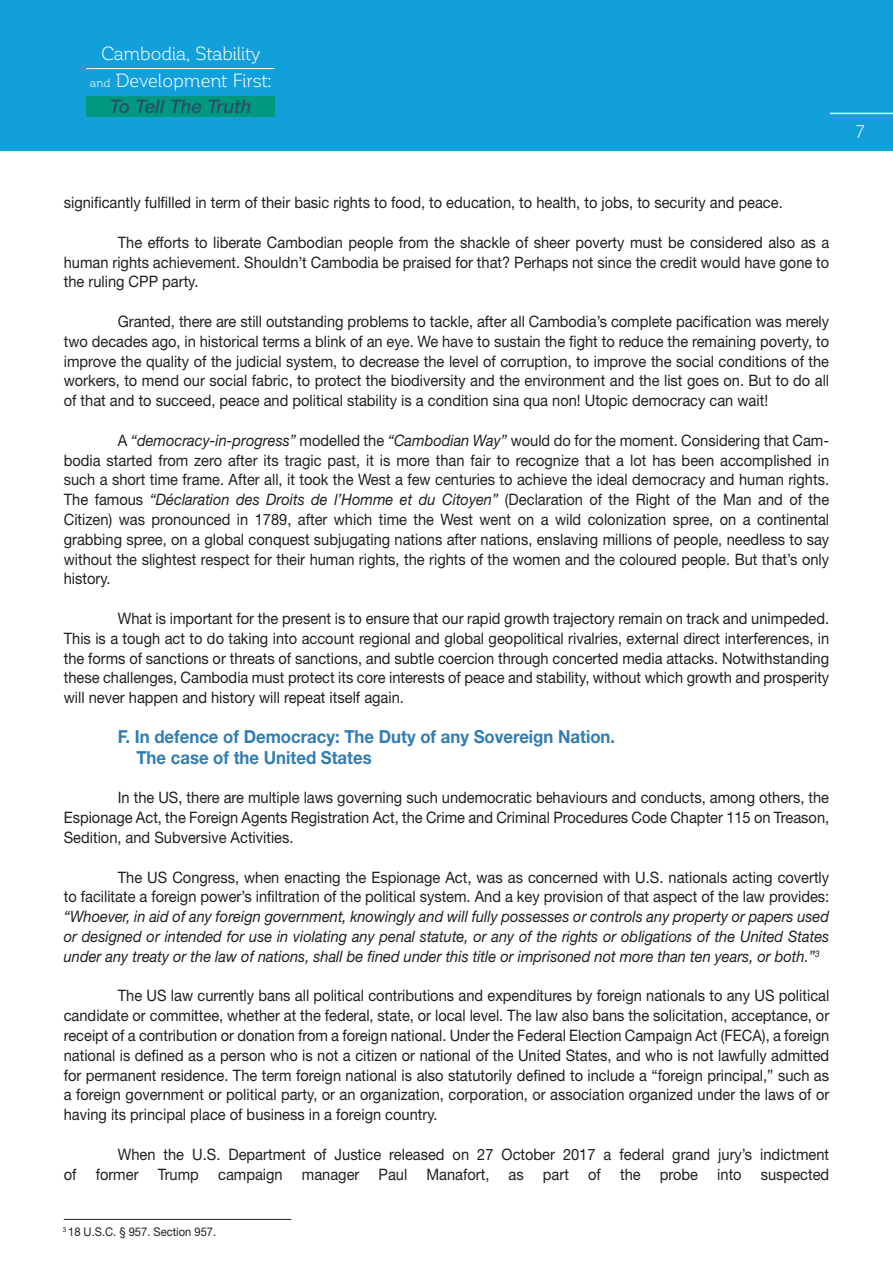
<style>
.page{position:relative;width:893px;height:1263px;background:#fff}
.page>*{position:absolute;margin:0;border:0;box-sizing:border-box;transform-origin:0 0}
.t1{font:18.75px/26.4px "Corporative";letter-spacing:-.02em;color:#fff;text-align:center}
.t2{font:italic 500 18.75px "Helvetica Neue LT Std";color:#27526a}
.t3{font:700 18px/21px "Helvetica Neue LT Std";color:#317db2;scale:.93 1}
.t4{font:18px "Corporative";color:#fff}
.t5{font:15.75px/19.8px "Helvetica Neue LT Std";color:#231f20;text-align:justify;scale:.93 1}
.t6{font:italic 15.75px/19.8px "Helvetica Neue LT Std";color:#231f20;text-align:justify;scale:.93 1}
.t7{font:12px "Helvetica Neue LT Std";color:#231f20;scale:.93 1}
.s1{font-size:11.85px}
.s2{font-style:italic}
</style>
<div class="page">
<div style="left:0;top:0;width:893px;height:150px;background:#12a0db"></div>
<div style="left:86px;top:96px;width:188px;height:21px;background:#009980"></div>
<hr style="left:86px;top:68px;width:188px;height:1px;background:#fff">
<hr style="left:830px;top:113px;width:63px;height:1px;background:#fff">
<hr style="left:64px;top:1219px;width:227px;height:1px;background:#231f20">
<p class="t1" style="left:90px;top:41px;width:183px">Cambodia, Stability <span class="s1">and</span> Development First:</p>
<p class="t2" style="left:110px;top:95px;width:143px">To Tell The Truth</p>
<p class="t5" style="left:64px;top:192px;width:775px">significantly fulfilled in term of their basic rights to food, to education, to health, to jobs, to security and peace.</p>
<p class="t5" style="left:64px;top:232px;width:825px;text-indent:54px">The efforts to liberate Cambodian people from the shackle of sheer poverty must be considered also as a human rights achievement. Shouldn’t Cambodia be praised for that? Perhaps not since the credit would have gone to the ruling CPP party.</p>
<p class="t5" style="left:64px;top:311px;width:824px;text-indent:54px">Granted, there are still outstanding problems to tackle, after all Cambodia’s complete pacification was merely two decades ago, in historical terms a blink of an eye. We have to sustain the fight to reduce the remaining poverty, to improve the quality of the judicial system, to decrease the level of corruption, to improve the social conditions of the workers, to mend our social fabric, to protect the biodiversity and the environment and the list goes on. But to do all of that and to succeed, peace and political stability is a condition sina qua non! Utopic democracy can wait!</p>
<p class="t5" style="left:64px;top:430px;width:825px;text-indent:54px">A <span class="s2">“democracy-in-progress”</span> modelled the <span class="s2">“Cambodian Way”</span> would do for the moment. Considering that Cam&shy;bodia started from zero after its tragic past, it is more than fair to recognize that a lot has been accomplished in such a short time frame. After all, it took the West a few centuries to achieve the ideal democracy and human rights.<br>The famous <span class="s2">“Déclaration des Droits de l’Homme et du Citoyen”</span> (Declaration of the Right of the Man and of the Citizen) was pronounced in 1789, after which time the West went on a wild colonization spree, on a continental grabbing spree, on a global conquest subjugating nations after nations, enslaving millions of people, needless to say without the slightest respect for their human rights, the rights of the women and the coloured people. But that’s only history.</p>
<p class="t5" style="left:64px;top:608px;width:825px;text-indent:54px">What is important for the present is to ensure that our rapid growth trajectory remain on track and unimpeded.<br>This is a tough act to do taking into account regional and global geopolitical rivalries, external direct interferences, in the forms of sanctions or threats of sanctions, and subtle coercion through concerted media attacks. Notwithstanding these challenges, Cambodia must protect its core interests of peace and stability, without which growth and prosperity will never happen and history will repeat itself again.</p>
<p class="t3" style="left:136px;top:725px;width:516px;text-indent:-19px">F. In defence of Democracy: The Duty of any Sovereign Nation.<br>The case of the United States</p>
<p class="t5" style="left:64px;top:788px;width:825px;text-indent:54px">In the US, there are multiple laws governing such undemocratic behaviours and conducts, among others, the Espionage Act, the Foreign Agents Registration Act, the Crime and Criminal Procedures Code Chapter 115 on Treason, Sedition, and Subversive Activities.</p>
<p class="t5" style="left:64px;top:867px;width:825px;text-align:right">The US Congress, when enacting the Espionage Act, was as concerned with U.S. nationals acting covertly<br>to facilitate a foreign power’s infiltration of the political system. And a key provision of that aspect of the law provides:</p>
<p class="t6" style="left:64px;top:906px;width:825px">“Whoever, in aid of any foreign government, knowingly and will fully possesses or controls any property or papers used or designed or intended for use in violating any penal statute, or any of the rights or obligations of the United States under any treaty or the law of nations, shall be fined under this title or imprisoned not more than ten years, or both.”<sup>3</sup></p>
<p class="t5" style="left:64px;top:986px;width:825px;text-indent:54px">The US law currently bans all political contributions and expenditures by foreign nationals to any US political candidate or committee, whether at the federal, state, or local level. The law also bans the solicitation, acceptance, or receipt of a contribution or donation from a foreign national. Under the Federal Election Campaign Act (FECA), a foreign national is defined as a person who is not a citizen or national of the United States, and who is not lawfully admitted for permanent residence. The term foreign national is also statutorily defined to include a “foreign principal,” such as a foreign government or political party, or an organization, corporation, or association organized under the laws of or having its principal place of business in a foreign country.</p>
<p class="t5" style="left:64px;top:1144px;width:824px;text-align:right">When the U.S. Department of Justice released on 27 October 2017 a federal grand jury’s indictment<br>of former Trump campaign manager Paul Manafort, as part of the probe into suspected</p>
<p class="t7" style="left:63px;top:1225px;width:167px"><sup>3</sup> 18 U.S.C. § 957. Section 957.</p>
<p class="t4" style="left:857px;top:122px;width:9px">7</p>
</div>
